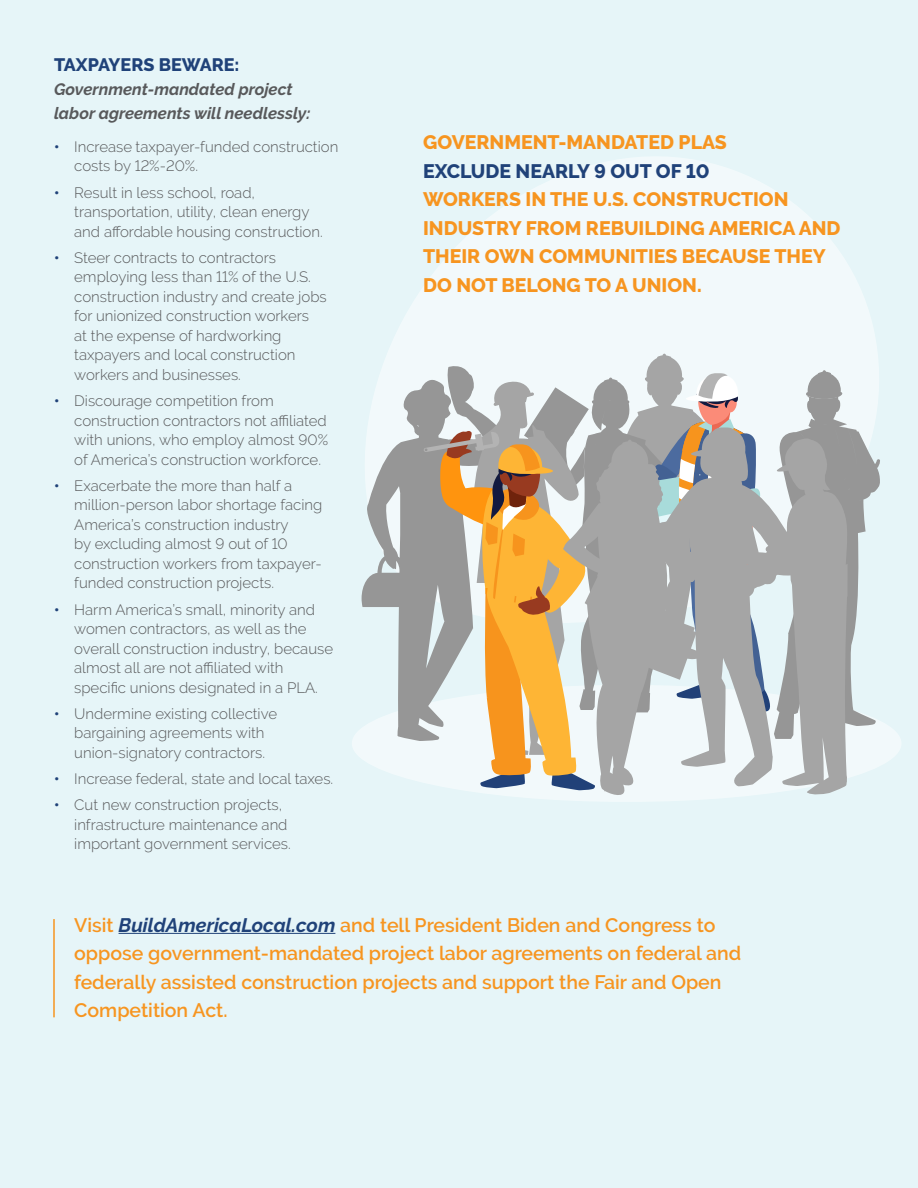
<style>
.page{position:relative;width:918px;height:1188px;background:#e6f5f8}
.page>*{position:absolute;margin:0;border:0;box-sizing:border-box;transform-origin:0 0}
.t1{font:600 19.5px/28.5px "Raleway";color:#f79520}
.t2{font:800 19.5px/28.5px "Raleway";color:#f79520}
.t3{font:800 19.5px "Raleway";color:#204279}
.t4{font:800 18px "Raleway";color:#204279}
.t5{font:italic 700 16.5px/24px "Raleway";color:#58595b}
.t6{font:300 15px/19.5px "Raleway";color:#58595b}
.s1{font-weight:700;color:#204279}
.s2{font-weight:700;font-style:italic;color:#204279}
</style>
<div class="page">
<hr style="left:119px;top:933px;width:216px;height:1px;background:#204279">
<hr style="left:53px;top:919px;width:2px;height:98px;background:#f79520">
<div style="left:352px;top:685px;width:550px;height:117px;background:#f2f9fb;border-radius:50%"></div>
<svg style="left:361px;top:157px;width:516px;height:446px;fill:#f2f9fb"></svg>
<svg style="left:362px;top:362px;width:62px;height:379px"></svg>
<svg style="left:424px;top:354px;width:456px;height:435px"></svg>
<svg style="left:609px;top:426px;width:194px;height:361px;fill:#a5a5a5"></svg>
<svg style="left:563px;top:440px;width:134px;height:355px;fill:#a5a5a5"></svg>
<svg style="left:704px;top:438px;width:145px;height:357px;fill:#a5a5a5"></svg>
<p class="t4" style="left:54px;top:54px;width:187px">TAXPAYERS BEWARE:</p>
<p class="t5" style="left:54px;top:77px;width:258px">Government-mandated project labor agreements will needlessly:</p>
<p class="t6" style="left:74px;top:137px;width:266px;text-indent:-20px"><span class="s1">•</span> Increase taxpayer-funded construction costs by 12%-20%.</p>
<p class="t6" style="left:74px;top:183px;width:250px;text-indent:-20px"><span class="s1">•</span> Result in less school, road, transportation, utility, clean energy and affordable housing construction.</p>
<p class="t6" style="left:74px;top:248px;width:254px;text-indent:-20px"><span class="s1">•</span> Steer contracts to contractors employing less than 11% of the U.S. construction industry and create jobs for unionized construction workers<br>at the expense of hardworking taxpayers and local construction workers and businesses.</p>
<p class="t6" style="left:74px;top:391px;width:256px;text-indent:-20px"><span class="s1">•</span> Discourage competition from construction contractors not affiliated with unions, who employ almost 90% of America’s construction workforce.</p>
<p class="t6" style="left:74px;top:476px;width:250px;text-indent:-20px"><span class="s1">•</span> Exacerbate the more than half a million-person labor shortage facing America’s construction industry<br>by excluding almost 9 out of 10 construction workers from taxpayer&shy;funded construction projects.</p>
<p class="t6" style="left:74px;top:600px;width:260px;text-indent:-20px"><span class="s1">•</span> Harm America’s small, minority and women contractors, as well as the overall construction industry, because almost all are not affiliated with specific unions designated in a PLA.</p>
<p class="t6" style="left:54px;top:704px;width:225px;text-align:center"><span class="s1">•</span> Undermine existing collective bargaining agreements with union-signatory contractors.</p>
<p class="t6" style="left:54px;top:769px;width:281px"><span class="s1">•</span> Increase federal, state and local taxes.</p>
<p class="t6" style="left:74px;top:795px;width:218px;text-indent:-20px"><span class="s1">•</span> Cut new construction projects, infrastructure maintenance and important government services.</p>
<h1 class="t2" style="left:423px;top:128px;width:305px">GOVERNMENT-MANDATED PLAS</h1>
<h1 class="t3" style="left:423px;top:160px;width:288px">EXCLUDE NEARLY 9 OUT OF 10</h1>
<h1 class="t2" style="left:423px;top:185px;width:419px">WORKERS IN THE U.S. CONSTRUCTION<br>INDUSTRY FROM REBUILDING AMERICA AND<br>THEIR OWN COMMUNITIES BECAUSE THEY<br>DO NOT BELONG TO A UNION.</h1>
<h1 class="t1" style="left:74px;top:911px;width:668px">Visit <span class="s2">BuildAmericaLocal.com</span> and tell President Biden and Congress to oppose government-mandated project labor agreements on federal and federally assisted construction projects and support the Fair and Open Competition Act.</h1>
</div>
